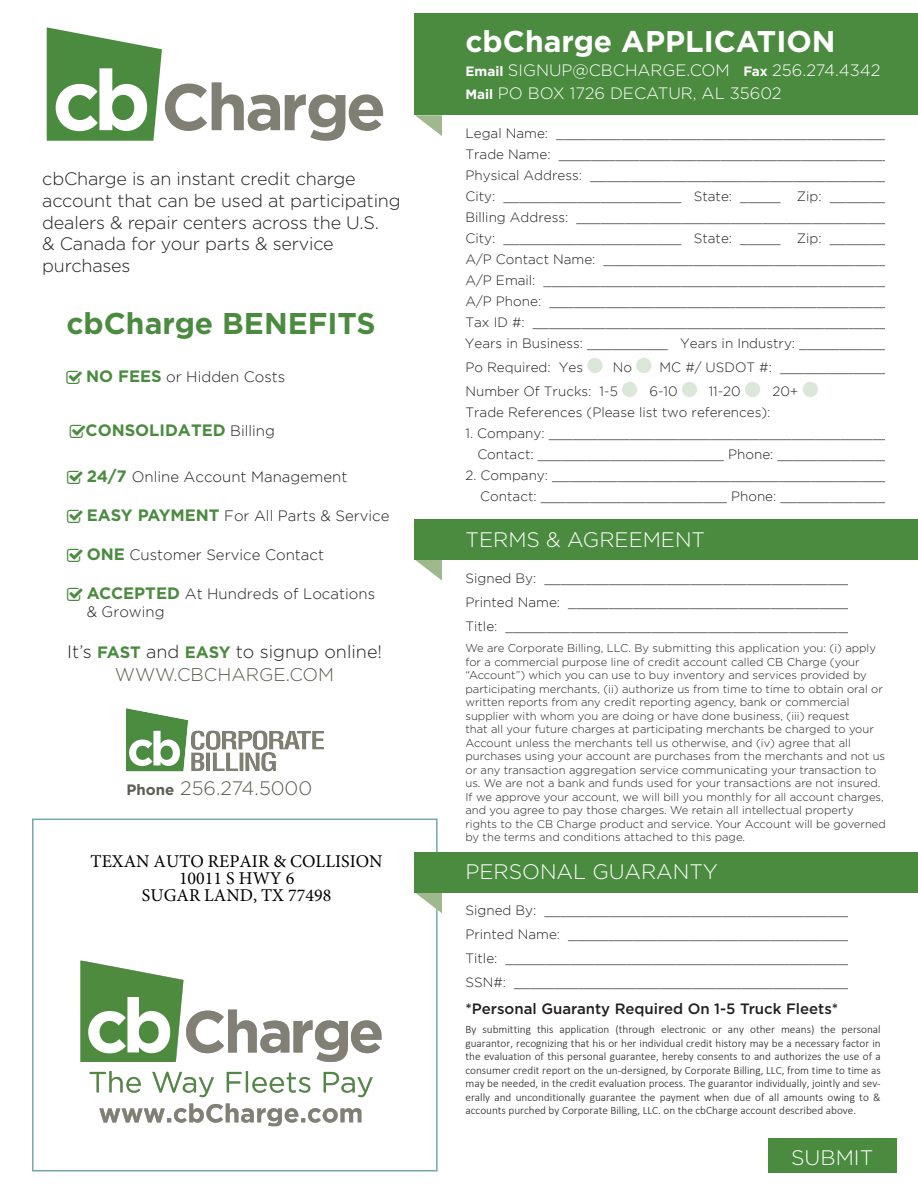
<style>
.page{position:relative;width:918px;height:1188px;background:#fff}
.page>*{position:absolute;margin:0;border:0;box-sizing:border-box;transform-origin:0 0}
.t1{font:700 30px "Gotham";color:#fff}
.t2{font:700 30px "Gotham";color:#4b8b3f}
.t3{font:300 21px "Gotham";color:#fff}
.t4{font:300 19.5px "Gotham";color:#5c5d54}
.t5{font:300 18.3px "Gotham";color:#5c5d54}
.t6{font:300 18px/21.6px "Gotham";letter-spacing:-.01em;color:#231f20}
.t7{font:18px/17px "Minion Pro";color:#000;text-align:center}
.t8{font:300 16.5px "Gotham";color:#fff}
.t9{font:700 16.5px "Gotham";color:#4b8b40}
.t10{font:300 15px "Gotham";color:#231f20}
.t11{font:500 15px "Gotham";color:#231f20}
.t12{font:300 13.5px "Gotham";color:#231f20}
.t13{font:300 11.25px/13.5px "Gotham";color:#231f20}
.t14{font:300 11.25px/13.5px "Calibri";color:#231f20;text-align:justify}
.s1{font-weight:700;font-size:16.5px;color:#4b8b40}
.s2{font-weight:300;font-size:15px;color:#231f20}
.s3{font-weight:700;font-size:15px}
.s4{font-weight:700;font-size:13.5px}
</style>
<div class="page">
<div style="left:32px;top:819px;width:406px;height:353px;border:2px solid #52909d"></div>
<svg style="left:415px;top:115px;width:27px;height:21px"></svg>
<svg style="left:415px;top:560px;width:27px;height:21px"></svg>
<svg style="left:415px;top:893px;width:27px;height:34px"></svg>
<div style="left:415px;top:14px;width:503px;height:101px;background:#4b8b3f"></div>
<div style="left:415px;top:519px;width:503px;height:41px;background:#4b8b3f"></div>
<img style="left:127px;top:708px;width:197px;height:64px">
<svg style="left:47px;top:27px;width:336px;height:114px"></svg>
<div style="left:415px;top:852px;width:503px;height:41px;background:#4b8b3f"></div>
<div style="left:768px;top:1138px;width:128px;height:35px;background:#4b8b3f"></div>
<div style="left:587px;top:358px;width:16px;height:15px;background:#dbe8d9;border-radius:50%"></div>
<div style="left:636px;top:358px;width:16px;height:15px;background:#dbe8d9;border-radius:50%"></div>
<div style="left:622px;top:382px;width:15px;height:15px;background:#dbe8d9;border-radius:50%"></div>
<div style="left:682px;top:382px;width:15px;height:15px;background:#dbe8d9;border-radius:50%"></div>
<div style="left:745px;top:382px;width:15px;height:15px;background:#dbe8d9;border-radius:50%"></div>
<div style="left:803px;top:382px;width:15px;height:15px;background:#dbe8d9;border-radius:50%"></div>
<img style="left:80px;top:960px;width:302px;height:167px">
<p class="t6" style="left:42px;top:168px;width:315px">cbCharge is an instant credit charge</p>
<p class="t6" style="left:42px;top:190px;width:360px">account that can be used at participating dealers &amp; repair centers across the U.S.</p>
<p class="t6" style="left:42px;top:233px;width:293px">&amp; Canada for your parts &amp; service</p>
<p class="t6" style="left:42px;top:254px;width:90px">purchases</p>
<p class="t2" style="left:66px;top:307px;width:311px">cbCharge BENEFITS</p>
<p class="t10" style="left:86px;top:369px;width:201px"><span class="s1">NO FEES</span> or Hidden Costs</p>
<p class="t9" style="left:86px;top:420px;width:191px">CONSOLIDATED <span class="s2">Billing</span></p>
<p class="t10" style="left:87px;top:468px;width:262px"><span class="s1">24/7</span> Online Account Management</p>
<p class="t10" style="left:87px;top:507px;width:304px"><span class="s1">EASY PAYMENT</span> For All Parts &amp; Service</p>
<p class="t10" style="left:87px;top:546px;width:239px"><span class="s1">ONE</span> Customer Service Contact</p>
<p class="t10" style="left:87px;top:585px;width:290px"><span class="s1">ACCEPTED</span> At Hundreds of Locations</p>
<p class="t10" style="left:87px;top:603px;width:80px">&amp; Growing</p>
<p class="t6" style="left:67px;top:640px;width:316px">It’s <span class="s1">FAST</span> and <span class="s1">EASY</span> to signup online!</p>
<p class="t5" style="left:115px;top:665px;width:221px">WWW.CBCHARGE.COM</p>
<p class="t4" style="left:127px;top:778px;width:187px"><span class="s3">Phone</span> 256.274.5000</p>
<h3 class="t7" style="left:91px;top:853px;width:293px">TEXAN AUTO REPAIR &amp; COLLISION<br>10011 S HWY 6<br>SUGAR LAND, TX 77498</h3>
<p class="t1" style="left:465px;top:24px;width:372px">cbCharge APPLICATION</p>
<p class="t8" style="left:465px;top:61px;width:417px"><span class="s4">Email</span> SIGNUP@CBCHARGE.COM <span class="s4">Fax</span> 256.274.4342</p>
<p class="t8" style="left:465px;top:84px;width:318px"><span class="s4">Mail</span> PO BOX 1726 DECATUR, AL 35602</p>
<p class="t12" style="left:465px;top:125px;width:424px">Legal Name: _________________________________________</p>
<p class="t12" style="left:465px;top:146px;width:427px">Trade Name: _________________________________________</p>
<p class="t12" style="left:465px;top:168px;width:426px">Physical Address: _____________________________________</p>
<p class="t12" style="left:465px;top:189px;width:439px">City: ______________________ State: _____ Zip: _________</p>
<p class="t12" style="left:465px;top:210px;width:436px">Billing Address: ________________________________________</p>
<p class="t12" style="left:465px;top:231px;width:439px">City: ______________________ State: _____ Zip: _________</p>
<p class="t12" style="left:465px;top:252px;width:431px">A/P Contact Name: ____________________________________</p>
<p class="t12" style="left:465px;top:273px;width:428px">A/P Email: ___________________________________________</p>
<p class="t12" style="left:465px;top:294px;width:426px">A/P Phone: __________________________________________</p>
<p class="t12" style="left:465px;top:315px;width:425px">Tax ID #: ____________________________________________</p>
<p class="t12" style="left:465px;top:336px;width:425px">Years in Business: __________ Years in Industry: ___________</p>
<p class="t12" style="left:465px;top:360px;width:119px">Po Required: Yes</p>
<p class="t12" style="left:613px;top:359px;width:21px">No</p>
<p class="t12" style="left:660px;top:359px;width:235px">MC #/ USDOT #: ______________</p>
<p class="t12" style="left:465px;top:383px;width:154px">Number Of Trucks: 1-5</p>
<p class="t12" style="left:649px;top:383px;width:30px">6-10</p>
<p class="t12" style="left:709px;top:383px;width:34px">11-20</p>
<p class="t12" style="left:772px;top:383px;width:28px">20+</p>
<p class="t12" style="left:465px;top:404px;width:307px">Trade References (Please list two references):</p>
<p class="t12" style="left:465px;top:425px;width:433px">1. Company: ___________________________________________</p>
<p class="t12" style="left:477px;top:447px;width:423px">Contact: _______________________ Phone: _______________</p>
<p class="t12" style="left:465px;top:467px;width:437px">2. Company: ___________________________________________</p>
<p class="t12" style="left:480px;top:488px;width:423px">Contact: _______________________ Phone: _______________</p>
<p class="t3" style="left:465px;top:528px;width:241px">TERMS &amp; AGREEMENT</p>
<p class="t12" style="left:465px;top:571px;width:388px">Signed By: ______________________________________</p>
<p class="t12" style="left:465px;top:595px;width:388px">Printed Name: ___________________________________</p>
<p class="t12" style="left:465px;top:619px;width:390px">Title: ___________________________________________</p>
<p class="t13" style="left:465px;top:641px;width:422px">We are Corporate Billing, LLC. By submitting this application you: (i) apply for a commercial purpose line of credit account called CB Charge (your “Account”) which you can use to buy inventory and services provided by participating merchants, (ii) authorize us from time to time to obtain oral or written reports from any credit reporting agency, bank or commercial supplier with whom you are doing or have done business, (iii) request<br>that all your future charges at participating merchants be charged to your Account unless the merchants tell us otherwise, and (iv) agree that all purchases using your account are purchases from the merchants and not us or any transaction aggregation service communicating your transaction to us. We are not a bank and funds used for your transactions are not insured.<br>If we approve your account, we will bill you monthly for all account charges, and you agree to pay those charges. We retain all intellectual property rights to the CB Charge product and service. Your Account will be governed by the terms and conditions attached to this page.</p>
<p class="t3" style="left:465px;top:861px;width:254px">PERSONAL GUARANTY</p>
<p class="t12" style="left:465px;top:903px;width:388px">Signed By: ______________________________________</p>
<p class="t12" style="left:465px;top:927px;width:388px">Printed Name: ___________________________________</p>
<p class="t12" style="left:465px;top:951px;width:390px">Title: ___________________________________________</p>
<p class="t12" style="left:465px;top:975px;width:390px">SSN#: __________________________________________</p>
<p class="t11" style="left:465px;top:1001px;width:374px">*Personal Guaranty Required On 1-5 Truck Fleets*</p>
<p class="t14" style="left:465px;top:1022px;width:417px">By submitting this application (through electronic or any other means) the personal guarantor, recognizing that his or her individual credit history may be a necessary factor in the evaluation of this personal guarantee, hereby consents to and authorizes the use of a consumer credit report on the un-dersigned, by Corporate Billing, LLC, from time to time as may be needed, in the credit evaluation process. The guarantor individually, jointly and sev&shy;erally and unconditionally guarantee the payment when due of all amounts owing to &amp; accounts purched by Corporate Billing, LLC. on the cbCharge account described above.</p>
<p class="t3" style="left:791px;top:1146px;width:84px">SUBMIT</p>
</div>
